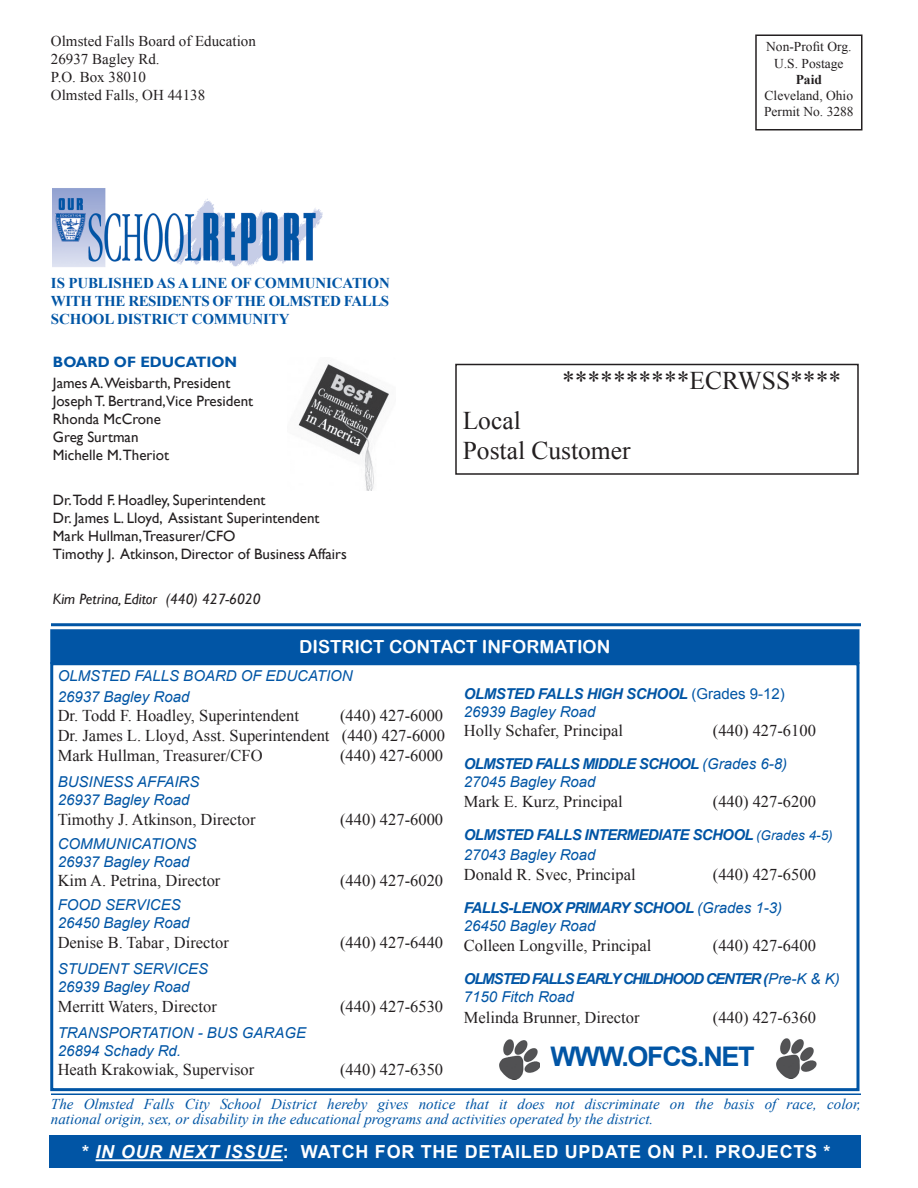
<style>
.page{position:relative;width:918px;height:1188px;background:#fff}
.page>*{position:absolute;margin:0;border:0;box-sizing:border-box;transform-origin:0 0}
.t1{font:700 27px "Arial";letter-spacing:-.05em;color:#0155a5}
.t2{font:25.5px/30.6px "Times New Roman";color:#231f20}
.t3{font:700 18px "Arial";letter-spacing:.04em;color:#fff}
.t4{font:18px "Arial Rounded MT Bold";color:#fff}
.t5{font:16.5px/19.8px "Times New Roman";color:#231f20;text-align:justify}
.t6{font:italic 15px/18px "Arial";color:#0155a5}
.t7{font:15px/18px "Gill Sans";color:#231f20}
.t8{font:italic 15px/15px "Times New Roman";color:#0155a5}
.t9{font:italic 700 15px/18px "Arial";letter-spacing:-.04em;color:#0155a5}
.t10{font:700 15px/18px "Times New Roman";letter-spacing:-.02em;color:#0155a5;text-align:justify}
.t11{font:15px/18px "Times New Roman";color:#231f20}
.t12{font:italic 700 15px/18px "Arial";letter-spacing:-.08em;color:#0155a5}
.t13{font:italic 15px "Gill Sans";color:#231f20}
.t14{font:700 15px "Gill Sans";color:#0155a5}
.t15{font:13.5px/16.2px "Times New Roman";color:#231f20;text-align:center}
.t16{font:700 13.5px "Times New Roman";color:#231f20}
.s1{font-weight:400;font-style:normal}
.s2{font-weight:400}
.s3{font-weight:700}
.s4{font-weight:400;font-size:13.5px}
.s5{font-style:italic}
</style>
<div class="page">
<div style="left:50px;top:662px;width:809px;height:429px;border:3px solid #0155a5"></div>
<img style="left:500px;top:1040px;width:40px;height:40px">
<hr style="left:51px;top:1093px;width:810px;height:2px;background:#0155a5">
<img style="left:52px;top:188px;width:271px;height:79px">
<div style="left:755px;top:34px;width:107px;height:96px;border:2px solid #231f20"></div>
<div style="left:455px;top:364px;width:404px;height:111px;border:2px solid #231f20"></div>
<hr style="left:51px;top:623px;width:810px;height:3px;background:#0155a5">
<img style="left:298px;top:364px;width:91px;height:126px">
<div style="left:51px;top:630px;width:808px;height:33px;background:#0155a5"></div>
<div style="left:50px;top:629px;width:809px;height:35px;border:2px solid #0155a5"></div>
<div style="left:49px;top:1136px;width:811px;height:32px;background:#0155a5"></div>
<hr style="left:96px;top:1159px;width:187px;height:2px;background:#fff">
<img style="left:777px;top:1038px;width:40px;height:40px">
<p class="t11" style="left:51px;top:32px;width:206px">Olmsted Falls Board of Education<br>26937 Bagley Rd.<br>P.O. Box 38010<br>Olmsted Falls, OH 44138</p>
<p class="t15" style="left:766px;top:39px;width:87px">Non-Profit Org.<br>U.S. Postage</p>
<p class="t16" style="left:796px;top:70px;width:28px">Paid</p>
<p class="t15" style="left:764px;top:87px;width:91px;text-align:left">Cleveland, Ohio<br>Permit No. 3288</p>
<p class="t10" style="left:51px;top:273px;width:340px">IS PUBLISHED AS A LINE OF COMMUNICATION WITH THE RESIDENTS OF THE OLMSTED FALLS SCHOOL DISTRICT COMMUNITY</p>
<p class="t14" style="left:53px;top:353px;width:186px">BOARD OF EDUCATION</p>
<p class="t7" style="left:53px;top:374px;width:202px">James A.Weisbarth, President<br>Joseph T. Bertrand,Vice President<br>Rhonda McCrone<br>Greg Surtman<br>Michelle M.Theriot</p>
<p class="t7" style="left:53px;top:491px;width:296px">Dr.Todd F. Hoadley, Superintendent<br>Dr. James L. Lloyd, Assistant Superintendent Mark Hullman,Treasurer/CFO<br>Timothy J. Atkinson, Director of Business Affairs</p>
<p class="t13" style="left:53px;top:590px;width:209px">Kim Petrina, Editor (440) 427-6020</p>
<p class="t4" style="left:299px;top:636px;width:313px">DISTRICT CONTACT INFORMATION</p>
<h2 class="t2" style="left:562px;top:365px;width:281px">**********ECRWSS****</h2>
<h2 class="t2" style="left:463px;top:404px;width:169px">Local<br>Postal Customer</h2>
<p class="t6" style="left:58px;top:665px;width:297px;line-height:21px">OLMSTED FALLS BOARD OF EDUCATION<br>26937 Bagley Road</p>
<p class="t5" style="left:58px;top:706px;width:243px">Dr. Todd F. Hoadley, Superintendent</p>
<p class="t5" style="left:58px;top:706px;width:389px;text-indent:282px">(440) 427-6000<br>Dr. James L. Lloyd, Asst. Superintendent (440) 427-6000<br>Mark Hullman, Treasurer/CFO</p>
<p class="t5" style="left:340px;top:745px;width:105px">(440) 427-6000</p>
<p class="t6" style="left:58px;top:773px;width:143px">BUSINESS AFFAIRS<br>26937 Bagley Road</p>
<p class="t5" style="left:58px;top:809px;width:199px">Timothy J. Atkinson, Director</p>
<p class="t5" style="left:340px;top:809px;width:105px">(440) 427-6000</p>
<p class="t6" style="left:58px;top:834px;width:140px">COMMUNICATIONS<br>26937 Bagley Road</p>
<p class="t5" style="left:58px;top:871px;width:164px">Kim A. Petrina, Director</p>
<p class="t5" style="left:340px;top:871px;width:105px">(440) 427-6020</p>
<p class="t6" style="left:58px;top:896px;width:133px">FOOD SERVICES<br>26450 Bagley Road</p>
<p class="t5" style="left:58px;top:933px;width:173px">Denise B. Tabar, Director</p>
<p class="t5" style="left:340px;top:933px;width:105px">(440) 427-6440</p>
<p class="t6" style="left:58px;top:960px;width:152px">STUDENT SERVICES<br>26939 Bagley Road</p>
<p class="t5" style="left:58px;top:996px;width:161px">Merritt Waters, Director</p>
<p class="t5" style="left:340px;top:996px;width:105px">(440) 427-6530</p>
<p class="t6" style="left:58px;top:1023px;width:250px">TRANSPORTATION - BUS GARAGE<br>26894 Schady Rd.</p>
<p class="t5" style="left:58px;top:1060px;width:198px">Heath Krakowiak, Supervisor</p>
<p class="t5" style="left:340px;top:1060px;width:105px">(440) 427-6350</p>
<p class="t9" style="left:464px;top:685px;width:322px">OLMSTED FALLS HIGH SCHOOL <span class="s1">(Grades 9-12)<br></span><span class="s2">26939 Bagley Road</span></p>
<p class="t5" style="left:464px;top:721px;width:161px">Holly Schafer, Principal</p>
<p class="t5" style="left:713px;top:721px;width:105px">(440) 427-6100</p>
<p class="t6" style="left:464px;top:755px;width:325px"><span class="s3">OLMSTED FALLS MIDDLE SCHOOL</span> (Grades 6-8)<br>27045 Bagley Road</p>
<p class="t5" style="left:464px;top:792px;width:161px">Mark E. Kurz, Principal</p>
<p class="t5" style="left:713px;top:792px;width:105px">(440) 427-6200</p>
<p class="t9" style="left:464px;top:825px;width:370px;line-height:19.8px">OLMSTED FALLS INTERMEDIATE SCHOOL <span class="s4">(Grades 4-5)<br></span><span class="s2">27043 Bagley Road</span></p>
<p class="t5" style="left:464px;top:864px;width:173px">Donald R. Svec, Principal</p>
<p class="t5" style="left:713px;top:864px;width:105px">(440) 427-6500</p>
<p class="t6" style="left:464px;top:899px;width:320px"><span class="s3">FALLS-LENOX PRIMARY SCHOOL</span> (Grades 1-3)<br>26450 Bagley Road</p>
<p class="t5" style="left:464px;top:935px;width:189px">Colleen Longville, Principal</p>
<p class="t5" style="left:713px;top:935px;width:105px">(440) 427-6400</p>
<p class="t12" style="left:464px;top:970px;width:377px">OLMSTED FALLS EARLY CHILDHOOD CENTER (<span class="s2">Pre-K &amp; K)<br>7150 Fitch Road</span></p>
<p class="t5" style="left:464px;top:1008px;width:177px">Melinda Brunner, Director</p>
<p class="t5" style="left:713px;top:1008px;width:105px">(440) 427-6360</p>
<h1 class="t1" style="left:550px;top:1038px;width:206px">WWW.OFCS.NET</h1>
<p class="t8" style="left:51px;top:1096px;width:811px">The Olmsted Falls City School District hereby gives notice that it does not discriminate on the basis of race, color, national origin, sex, or disability in the educational programs and activities operated by the district.</p>
<p class="t3" style="left:82px;top:1140px;width:750px">* <span class="s5">IN OUR NEXT ISSUE</span>: WATCH FOR THE DETAILED UPDATE ON P.I. PROJECTS *</p>
</div>
